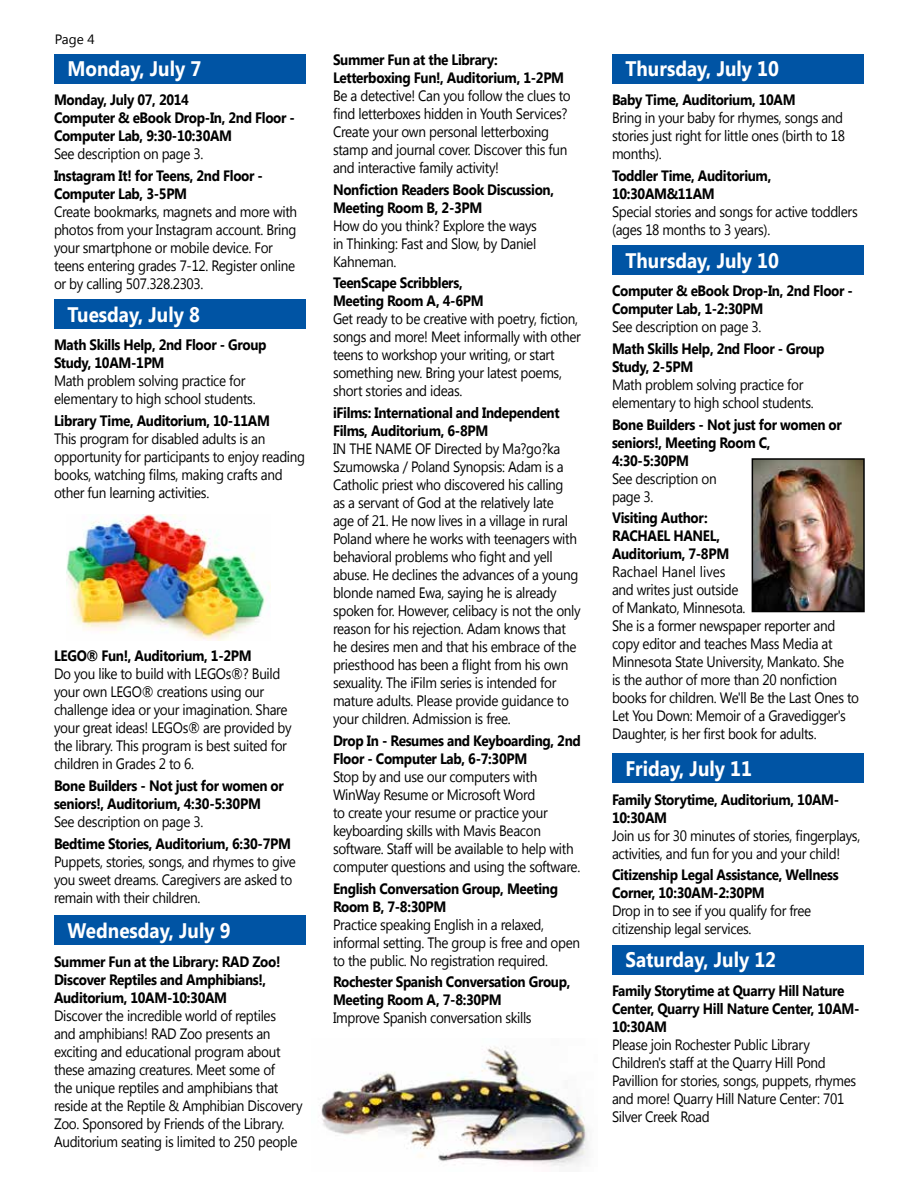
<style>
.page{position:relative;width:918px;height:1188px;background:#fff}
.page>*{position:absolute;margin:0;border:0;box-sizing:border-box;transform-origin:0 0}
.t1{font:700 21px "Segoe UI";color:#fff;scale:.9 1}
.t2{font:15px/18px "Segoe UI";letter-spacing:-.025em;color:#000;scale:.9 1}
.t3{font:700 15px/18px "Segoe UI";letter-spacing:-.025em;color:#000;scale:.9 1}
.t4{font:13.5px "Segoe UI";color:#000}
</style>
<div class="page">
<img style="left:321px;top:1046px;width:267px;height:121px">
<div style="left:54px;top:54px;width:252px;height:29px;background:#0054a4"></div>
<div style="left:54px;top:299px;width:252px;height:29px;background:#0054a4"></div>
<div style="left:54px;top:916px;width:252px;height:29px;background:#0054a4"></div>
<div style="left:612px;top:54px;width:252px;height:29px;background:#0054a4"></div>
<div style="left:612px;top:245px;width:252px;height:29px;background:#0054a4"></div>
<div style="left:612px;top:754px;width:252px;height:29px;background:#0054a4"></div>
<div style="left:612px;top:945px;width:252px;height:29px;background:#0054a4"></div>
<img style="left:67px;top:514px;width:203px;height:126px">
<img style="left:755px;top:461px;width:107px;height:148px">
<div style="left:752px;top:458px;width:113px;height:154px;border:2px solid #000"></div>
<p class="t4" style="left:55px;top:30px;width:41px">Page 4</p>
<h1 class="t1" style="left:68px;top:54px;width:150px">Monday, July 7</h1>
<p class="t3" style="left:54px;top:90px;width:269px">Monday, July 07, 2014<br>Computer &amp; eBook Drop-In, 2nd Floor -<br>Computer Lab, 9:30-10:30AM</p>
<p class="t2" style="left:54px;top:144px;width:167px">See description on page 3.</p>
<p class="t3" style="left:54px;top:165px;width:234px">Instagram It! for Teens, 2nd Floor -<br>Computer Lab, 3-5PM</p>
<p class="t2" style="left:54px;top:202px;width:272px">Create bookmarks, magnets and more with photos from your Instagram account. Bring your smartphone or mobile device. For teens entering grades 7-12. Register online or by calling 507.328.2303.</p>
<h1 class="t1" style="left:68px;top:299px;width:149px">Tuesday, July 8</h1>
<p class="t3" style="left:54px;top:335px;width:238px">Math Skills Help, 2nd Floor - Group<br>Study, 10AM-1PM</p>
<p class="t2" style="left:54px;top:371px;width:226px">Math problem solving practice for elementary to high school students.</p>
<p class="t3" style="left:54px;top:411px;width:242px">Library Time, Auditorium, 10-11AM</p>
<p class="t2" style="left:54px;top:429px;width:281px">This program for disabled adults is an opportunity for participants to enjoy reading books, watching films, making crafts and other fun learning activities.</p>
<p class="t3" style="left:54px;top:646px;width:221px">LEGO® Fun!, Auditorium, 1-2PM</p>
<p class="t2" style="left:54px;top:664px;width:266px">Do you like to build with LEGOs®? Build your own LEGO® creations using our challenge idea or your imagination. Share your great ideas! LEGOs® are provided by the library. This program is best suited for children in Grades 2 to 6.</p>
<p class="t3" style="left:54px;top:776px;width:257px">Bone Builders - Not just for women or seniors!, Auditorium, 4:30-5:30PM</p>
<p class="t2" style="left:54px;top:812px;width:167px">See description on page 3.</p>
<p class="t3" style="left:54px;top:834px;width:265px">Bedtime Stories, Auditorium, 6:30-7PM</p>
<p class="t2" style="left:54px;top:852px;width:270px">Puppets, stories, songs, and rhymes to give you sweet dreams. Caregivers are asked to remain with their children.</p>
<h1 class="t1" style="left:68px;top:916px;width:183px">Wednesday, July 9</h1>
<p class="t3" style="left:54px;top:952px;width:253px">Summer Fun at the Library: RAD Zoo!<br>Discover Reptiles and Amphibians!,<br>Auditorium, 10AM-10:30AM</p>
<p class="t2" style="left:54px;top:1006px;width:278px">Discover the incredible world of reptiles<br>and amphibians! RAD Zoo presents an exciting and educational program about these amazing creatures. Meet some of<br>the unique reptiles and amphibians that reside at the Reptile &amp; Amphibian Discovery Zoo. Sponsored by Friends of the Library.<br>Auditorium seating is limited to 250 people</p>
<p class="t3" style="left:333px;top:50px;width:258px">Summer Fun at the Library:<br>Letterboxing Fun!, Auditorium, 1-2PM</p>
<p class="t2" style="left:333px;top:86px;width:266px">Be a detective! Can you follow the clues to find letterboxes hidden in Youth Services?<br>Create your own personal letterboxing stamp and journal cover. Discover this fun and interactive family activity!</p>
<p class="t3" style="left:333px;top:180px;width:247px">Nonfiction Readers Book Discussion,<br>Meeting Room B, 2-3PM</p>
<p class="t2" style="left:333px;top:216px;width:228px;text-align:justify">How do you think? Explore the ways in Thinking: Fast and Slow, by Daniel Kahneman.</p>
<p class="t3" style="left:333px;top:273px;width:169px">TeenScape Scribblers,<br>Meeting Room A, 4-6PM</p>
<p class="t2" style="left:333px;top:309px;width:277px">Get ready to be creative with poetry, fiction, songs and more! Meet informally with other teens to workshop your writing, or start something new. Bring your latest poems, short stories and ideas.</p>
<p class="t3" style="left:333px;top:403px;width:253px">iFilms: International and Independent<br>Films, Auditorium, 6-8PM</p>
<p class="t2" style="left:333px;top:439px;width:277px">IN THE NAME OF Directed by Ma?go?ka Szumowska / Poland Synopsis: Adam is a Catholic priest who discovered his calling<br>as a servant of God at the relatively late<br>age of 21. He now lives in a village in rural Poland where he works with teenagers with behavioral problems who fight and yell abuse. He declines the advances of a young blonde named Ewa, saying he is already spoken for. However, celibacy is not the only reason for his rejection. Adam knows that he desires men and that his embrace of the priesthood has been a flight from his own sexuality. The iFilm series is intended for mature adults. Please provide guidance to your children. Admission is free.</p>
<p class="t3" style="left:333px;top:731px;width:277px">Drop In - Resumes and Keyboarding, 2nd<br>Floor - Computer Lab, 6-7:30PM</p>
<p class="t2" style="left:333px;top:767px;width:276px">Stop by and use our computers with WinWay Resume or Microsoft Word<br>to create your resume or practice your keyboarding skills with Mavis Beacon software. Staff will be available to help with computer questions and using the software.</p>
<p class="t3" style="left:333px;top:878px;width:252px">English Conversation Group, Meeting<br>Room B, 7-8:30PM</p>
<p class="t2" style="left:333px;top:915px;width:276px">Practice speaking English in a relaxed, informal setting. The group is free and open to the public. No registration required.</p>
<p class="t3" style="left:333px;top:972px;width:265px">Rochester Spanish Conversation Group,<br>Meeting Room A, 7-8:30PM</p>
<p class="t2" style="left:333px;top:1008px;width:222px">Improve Spanish conversation skills</p>
<h1 class="t1" style="left:626px;top:54px;width:172px">Thursday, July 10</h1>
<p class="t3" style="left:612px;top:90px;width:206px">Baby Time, Auditorium, 10AM</p>
<p class="t2" style="left:612px;top:108px;width:260px;text-align:justify">Bring in your baby for rhymes, songs and stories just right for little ones (birth to 18 months).</p>
<p class="t3" style="left:612px;top:165px;width:179px">Toddler Time, Auditorium,<br>10:30AM&amp;11AM</p>
<p class="t2" style="left:612px;top:202px;width:275px">Special stories and songs for active toddlers (ages 18 months to 3 years).</p>
<h1 class="t1" style="left:626px;top:245px;width:172px">Thursday, July 10</h1>
<p class="t3" style="left:612px;top:281px;width:269px">Computer &amp; eBook Drop-In, 2nd Floor -<br>Computer Lab, 1-2:30PM</p>
<p class="t2" style="left:612px;top:317px;width:167px">See description on page 3.</p>
<p class="t3" style="left:612px;top:339px;width:238px">Math Skills Help, 2nd Floor - Group<br>Study, 2-5PM</p>
<p class="t2" style="left:612px;top:375px;width:226px">Math problem solving practice for elementary to high school students.</p>
<p class="t3" style="left:612px;top:414px;width:257px">Bone Builders - Not just for women or seniors!, Meeting Room C,<br>4:30-5:30PM</p>
<p class="t2" style="left:612px;top:469px;width:118px">See description on page 3.</p>
<p class="t3" style="left:612px;top:508px;width:132px">Visiting Author:<br>RACHAEL HANEL,<br>Auditorium, 7-8PM</p>
<p class="t2" style="left:612px;top:562px;width:276px">Rachael Hanel lives<br>and writes just outside<br>of Mankato, Minnesota.<br>She is a former newspaper reporter and copy editor and teaches Mass Media at Minnesota State University, Mankato. She<br>is the author of more than 20 nonfiction books for children. We'll Be the Last Ones to Let You Down: Memoir of a Gravedigger's Daughter, is her first book for adults.</p>
<h1 class="t1" style="left:626px;top:754px;width:142px">Friday, July 11</h1>
<p class="t3" style="left:612px;top:790px;width:254px">Family Storytime, Auditorium, 10AM-<br>10:30AM</p>
<p class="t2" style="left:612px;top:826px;width:277px">Join us for 30 minutes of stories, fingerplays, activities, and fun for you and your child!</p>
<p class="t3" style="left:612px;top:865px;width:253px">Citizenship Legal Assistance, Wellness<br>Corner, 10:30AM-2:30PM</p>
<p class="t2" style="left:612px;top:901px;width:223px">Drop in to see if you qualify for free citizenship legal services.</p>
<h1 class="t1" style="left:626px;top:945px;width:169px">Saturday, July 12</h1>
<p class="t3" style="left:612px;top:981px;width:277px">Family Storytime at Quarry Hill Nature<br>Center, Quarry Hill Nature Center, 10AM-<br>10:30AM</p>
<p class="t2" style="left:612px;top:1035px;width:273px">Please join Rochester Public Library Children's staff at the Quarry Hill Pond Pavillion for stories, songs, puppets, rhymes and more! Quarry Hill Nature Center: 701<br>Silver Creek Road</p>
</div>
